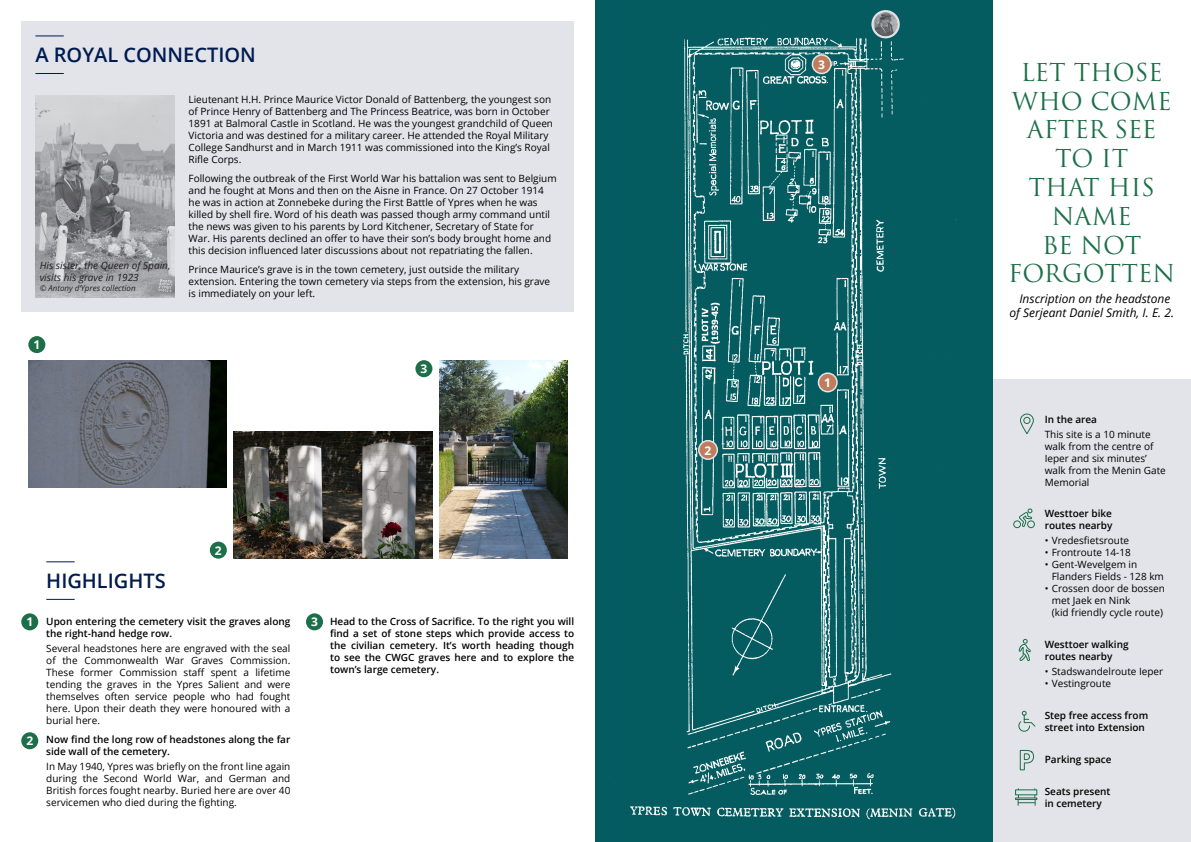
<style>
.page{position:relative;width:1191px;height:842px;background:#fff}
.page>*{position:absolute;margin:0;border:0;box-sizing:border-box;transform-origin:0 0}
.t1{font:24px/28.8px "Trajan Pro 3";color:#1c6f48;text-align:center}
.t2{font:600 20px "Open Sans";color:#001b50}
.t3{font:italic 12px/14.4px "Open Sans";color:#000001;text-align:center}
.t4{font:700 12px "Open Sans";color:#fff}
.t5{font:10px/12px "Open Sans";color:#000001}
.t6{font:600 10px/12px "Open Sans";color:#000001}
.t7{font:italic 10px/12px "Open Sans";color:#231f20}
.t8{font:italic 8px "Open Sans";color:#231f20}
</style>
<div class="page">
<div style="left:992px;top:380px;width:199px;height:462px;background:#e2e4e9"></div>
<div style="left:595px;top:0;width:397px;height:842px;background:#045b60"></div>
<img style="left:614px;top:28px;width:343px;height:792px">
<svg style="left:1018px;top:710px;width:18px;height:22px"></svg>
<svg style="left:1020px;top:413px;width:14px;height:21px"></svg>
<svg style="left:1019px;top:749px;width:15px;height:22px"></svg>
<svg style="left:1017px;top:795px;width:18px;height:11px"></svg>
<div style="left:1015px;top:797px;width:22px;height:3px;background:#e2e4e9;border:1px solid #1c6f48"></div>
<svg style="left:1015px;top:789px;width:22px;height:6px"></svg>
<svg style="left:1018px;top:638px;width:13px;height:24px"></svg>
<svg style="left:1013px;top:508px;width:22px;height:21px"></svg>
<img style="left:439px;top:360px;width:128px;height:199px">
<svg style="left:872px;top:11px;width:26px;height:26px"></svg>
<img style="left:873px;top:12px;width:24px;height:24px;border-radius:12px">
<div style="left:871px;top:10px;width:28px;height:28px;border:2px solid #e1e2e4;border-radius:50%"></div>
<div style="left:21px;top:21px;width:553px;height:290px;background:#e2e4e9"></div>
<img style="left:35px;top:95px;width:139px;height:202px">
<div style="left:415px;top:360px;width:17px;height:17px;background:#1c6f48;border-radius:50%"></div>
<img style="left:28px;top:360px;width:199px;height:128px">
<img style="left:234px;top:431px;width:198px;height:128px">
<div style="left:28px;top:336px;width:17px;height:17px;background:#1c6f48;border-radius:50%"></div>
<div style="left:210px;top:542px;width:17px;height:17px;background:#1c6f48;border-radius:50%"></div>
<div style="left:812px;top:55px;width:19px;height:18px;background:#bf7d5e;border-radius:50%"></div>
<div style="left:811px;top:54px;width:20px;height:20px;border:2px solid #e2e4e9;border-radius:50%"></div>
<div style="left:699px;top:441px;width:18px;height:18px;background:#bf7d5e;border-radius:50%"></div>
<div style="left:698px;top:440px;width:20px;height:20px;border:2px solid #e2e4e9;border-radius:50%"></div>
<div style="left:818px;top:373px;width:19px;height:19px;background:#bf7d5e;border-radius:50%"></div>
<div style="left:817px;top:372px;width:20px;height:20px;border:2px solid #e2e4e9;border-radius:50%"></div>
<svg style="left:35px;top:35px;width:29px;height:1px"></svg>
<svg style="left:35px;top:73px;width:29px;height:1px"></svg>
<svg style="left:46px;top:561px;width:29px;height:1px"></svg>
<svg style="left:46px;top:599px;width:29px;height:1px"></svg>
<div style="left:21px;top:613px;width:17px;height:17px;background:#1c6f48;border-radius:50%"></div>
<div style="left:21px;top:732px;width:17px;height:17px;background:#1c6f48;border-radius:50%"></div>
<div style="left:306px;top:613px;width:17px;height:17px;background:#1c6f48;border-radius:50%"></div>
<p class="t2" style="left:35px;top:41px;width:222px">A ROYAL CONNECTION</p>
<p class="t7" style="left:40px;top:259px;width:132px">His sister, the Queen of Spain, visits his grave in 1923</p>
<p class="t8" style="left:40px;top:282px;width:97px">© Antony d’Ypres collection</p>
<p class="t4" style="left:33px;top:336px;width:8px">1</p>
<p class="t5" style="left:189px;top:93px;width:366px">Lieutenant H.H. Prince Maurice Victor Donald of Battenberg, the youngest son of Prince Henry of Battenberg and The Princess Beatrice, was born in October 1891 at Balmoral Castle in Scotland. He was the youngest grandchild of Queen Victoria and was destined for a military career. He attended the Royal Military College Sandhurst and in March 1911 was commissioned into the King’s Royal Rifle Corps.</p>
<p class="t5" style="left:189px;top:172px;width:369px">Following the outbreak of the First World War his battalion was sent to Belgium and he fought at Mons and then on the Aisne in France. On 27 October 1914 he was in action at Zonnebeke during the First Battle of Ypres when he was killed by shell fire. Word of his death was passed though army command until the news was given to his parents by Lord Kitchener, Secretary of State for War. His parents declined an offer to have their son’s body brought home and this decision influenced later discussions about not repatriating the fallen.</p>
<p class="t5" style="left:189px;top:263px;width:363px">Prince Maurice’s grave is in the town cemetery, just outside the military extension. Entering the town cemetery via steps from the extension, his grave is immediately on your left.</p>
<p class="t4" style="left:420px;top:360px;width:8px">3</p>
<p class="t4" style="left:215px;top:542px;width:8px">2</p>
<p class="t4" style="left:26px;top:614px;width:8px">1</p>
<p class="t4" style="left:26px;top:732px;width:8px">2</p>
<p class="t2" style="left:46px;top:567px;width:121px">HIGHLIGHTS</p>
<p class="t6" style="left:46px;top:615px;width:246px">Upon entering the cemetery visit the graves along the right-hand hedge row.</p>
<p class="t5" style="left:46px;top:642px;width:246px;text-align:justify">Several headstones here are engraved with the seal of the Commonwealth War Graves Commission.<br>These former Commission staff spent a lifetime tending the graves in the Ypres Salient and were themselves often service people who had fought here. Upon their death they were honoured with a burial here.</p>
<p class="t6" style="left:46px;top:733px;width:246px">Now find the long row of headstones along the far side wall of the cemetery.</p>
<p class="t5" style="left:46px;top:760px;width:246px;text-align:justify">In May 1940, Ypres was briefly on the front line again during the Second World War, and German and British forces fought nearby. Buried here are over 40 servicemen who died during the fighting.</p>
<p class="t4" style="left:311px;top:614px;width:8px">3</p>
<p class="t6" style="left:330px;top:615px;width:246px;text-align:justify">Head to the Cross of Sacrifice. To the right you will find a set of stone steps which provide access to the civilian cemetery. It’s worth heading though to see the CWGC graves here and to explore the town’s large cemetery.</p>
<p class="t4" style="left:818px;top:56px;width:8px">3</p>
<p class="t4" style="left:704px;top:442px;width:8px">2</p>
<p class="t4" style="left:824px;top:374px;width:8px">1</p>
<p class="t1" style="left:1008px;top:59px;width:169px">LET THOSE<br>WHO COME<br>AFTER SEE<br>TO IT<br>THAT HIS<br>NAME<br>BE NOT<br>FORGOTTEN</p>
<p class="t3" style="left:1009px;top:291px;width:166px">Inscription on the headstone<br>of Serjeant Daniel Smith, I. E. 2.</p>
<p class="t6" style="left:1044px;top:413px;width:54px">In the area</p>
<p class="t5" style="left:1044px;top:428px;width:123px">This site is a 10 minute walk from the centre of<br>Ieper and six minutes’ walk from the Menin Gate<br>Memorial</p>
<p class="t6" style="left:1044px;top:508px;width:69px">Westtoer bike routes nearby</p>
<p class="t5" style="left:1044px;top:534px;width:86px">• Vredesfietsroute</p>
<p class="t5" style="left:1044px;top:546px;width:88px">• Frontroute 14-18</p>
<p class="t5" style="left:1051px;top:558px;width:114px;text-indent:-7px">• Gent-Wevelgem in<br>Flanders Fields - 128 km</p>
<p class="t5" style="left:1051px;top:582px;width:115px;text-indent:-7px">• Crossen door de bossen met Jaek en Nink<br>(kid friendly cycle route)</p>
<p class="t6" style="left:1044px;top:638px;width:85px">Westtoer walking routes nearby</p>
<p class="t5" style="left:1044px;top:665px;width:120px">• Stadswandelroute Ieper</p>
<p class="t5" style="left:1044px;top:677px;width:68px">• Vestingroute</p>
<p class="t6" style="left:1044px;top:709px;width:105px">Step free access from street into Extension</p>
<p class="t6" style="left:1044px;top:753px;width:68px">Parking space</p>
<p class="t6" style="left:1044px;top:785px;width:67px">Seats present in cemetery</p>
</div>
